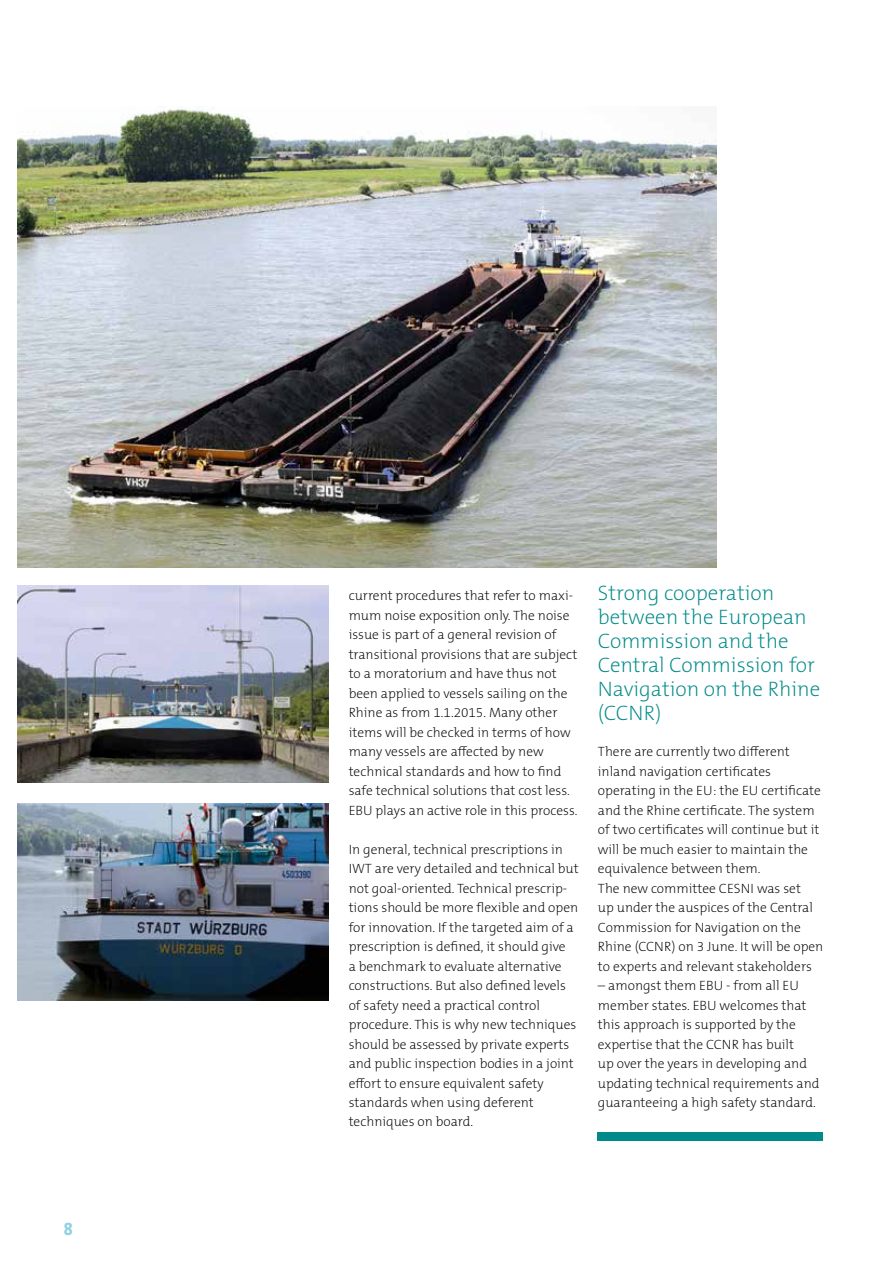
<style>
.page{position:relative;width:893px;height:1263px;background:#fff}
.page>*{position:absolute;margin:0;border:0;box-sizing:border-box;transform-origin:0 0}
.t1{font:200 21px/24px "The Mix B W2";color:#008a89}
.t2{font:700 18px "Vista Sans OT";color:#8fd1e3}
.t3{font:200 13.5px/19.5px "The Mix B W2";color:#000}
</style>
<div class="page">
<div style="left:597px;top:1132px;width:226px;height:9px;background:#008a89"></div>
<img style="left:17px;top:106px;width:699px;height:461px">
<img style="left:17px;top:586px;width:311px;height:196px">
<img style="left:17px;top:804px;width:311px;height:196px">
<h2 class="t2" style="left:64px;top:1219px;width:10px">8</h2>
<p class="t3" style="left:349px;top:586px;width:230px">current procedures that refer to maxi&shy;mum noise exposition only. The noise issue is part of a general revision of transitional provisions that are subject to a moratorium and have thus not been applied to vessels sailing on the Rhine as from 1.1.2015. Many other items will be checked in terms of how many vessels are affected by new technical standards and how to find safe technical solutions that cost less.<br>EBU plays an active role in this process.</p>
<p class="t3" style="left:349px;top:839px;width:231px">In general, technical prescriptions in IWT are very detailed and technical but not goal-oriented. Technical prescrip&shy;tions should be more flexible and open for innovation. If the targeted aim of a prescription is defined, it should give<br>a benchmark to evaluate alternative constructions. But also defined levels of safety need a practical control procedure. This is why new techniques should be assessed by private experts and public inspection bodies in a joint effort to ensure equivalent safety standards when using deferent techniques on board.</p>
<h1 class="t1" style="left:598px;top:581px;width:224px">Strong cooperation between the European<br>Commission and the<br>Central Commission for<br>Navigation on the Rhine (CCNR)</h1>
<p class="t3" style="left:598px;top:742px;width:227px">There are currently two different inland navigation certificates operating in the EU: the EU certificate and the Rhine certificate. The system of two certificates will continue but it will be much easier to maintain the equivalence between them.<br>The new committee CESNI was set<br>up under the auspices of the Central Commission for Navigation on the Rhine (CCNR) on 3 June. It will be open to experts and relevant stakeholders</p>
<p class="t3" style="left:598px;top:976px;width:223px">– amongst them EBU - from all EU member states. EBU welcomes that this approach is supported by the expertise that the CCNR has built<br>up over the years in developing and updating technical requirements and guaranteeing a high safety standard.</p>
</div>
